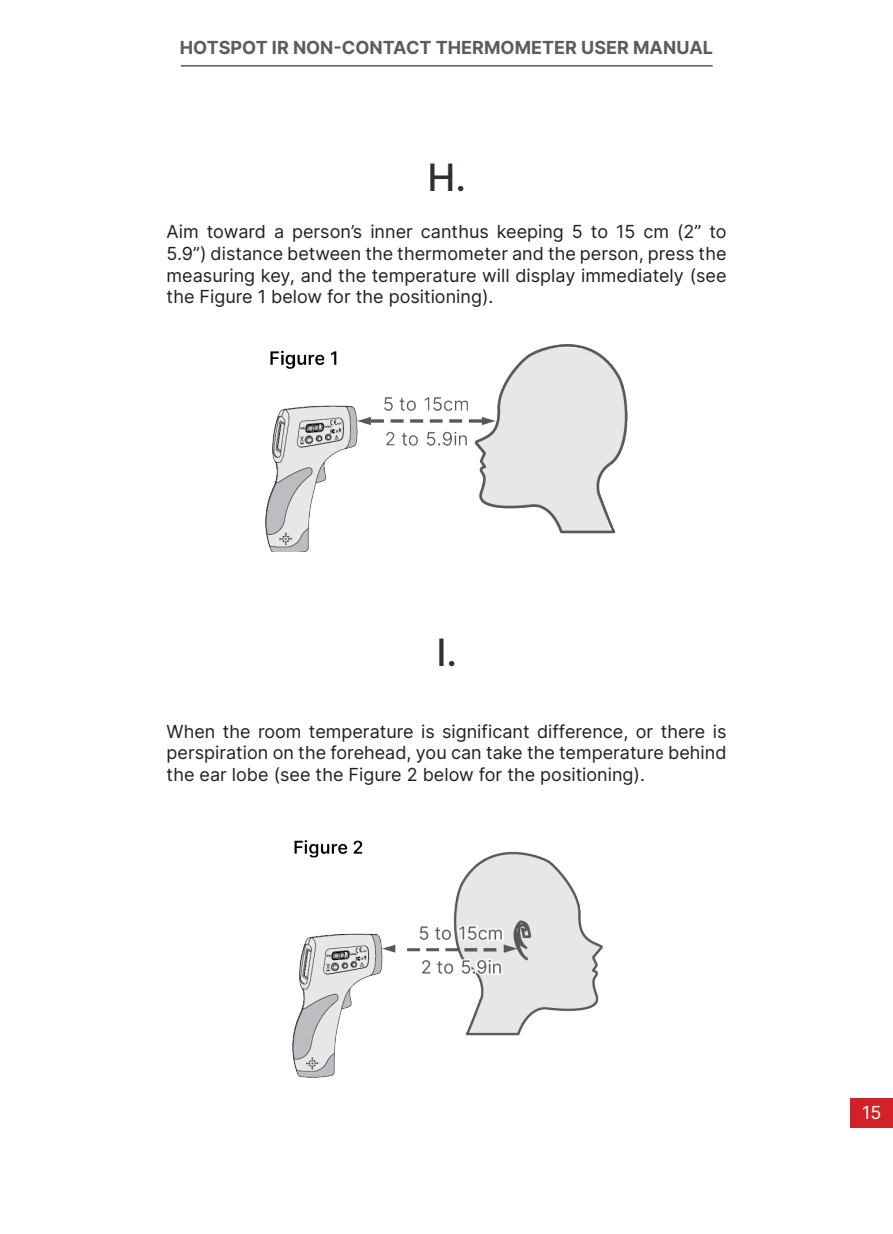
<style>
.page{position:relative;width:893px;height:1234px;background:#fff}
.page>*{position:absolute;margin:0;border:0;box-sizing:border-box;transform-origin:0 0}
.t1{font:500 37.8px "Inter";color:#2e3133}
.t2{font:18px/21.6px "Inter";color:#231f20;text-align:justify}
.t3{font:700 18px "Inter";color:#595c61}
.t4{font:18px "Inter";color:#fff}
</style>
<div class="page">
<hr style="left:181px;top:65px;width:532px;height:2px;background:#595c61">
<div style="left:850px;top:1097px;width:43px;height:30px;background:#d12129"></div>
<img style="left:265px;top:344px;width:363px;height:207px">
<img style="left:292px;top:840px;width:310px;height:236px">
<p class="t3" style="left:180px;top:34px;width:535px">HOTSPOT IR NON-CONTACT THERMOMETER USER MANUAL</p>
<p class="t1" style="left:427px;top:150px;width:40px">H.</p>
<p class="t2" style="left:167px;top:221px;width:561px">Aim toward a person’s inner canthus keeping 5 to 15 cm (2” to 5.9”) distance between the thermometer and the person, press the measuring key, and the temperature will display immediately (see the Figure 1 below for the positioning).</p>
<p class="t1" style="left:436px;top:625px;width:22px">I.</p>
<p class="t2" style="left:167px;top:719px;width:561px">When the room temperature is significant difference, or there is perspiration on the forehead, you can take the temperature behind the ear lobe (see the Figure 2 below for the positioning).</p>
<p class="t4" style="left:862px;top:1098px;width:21px">15</p>
</div>
